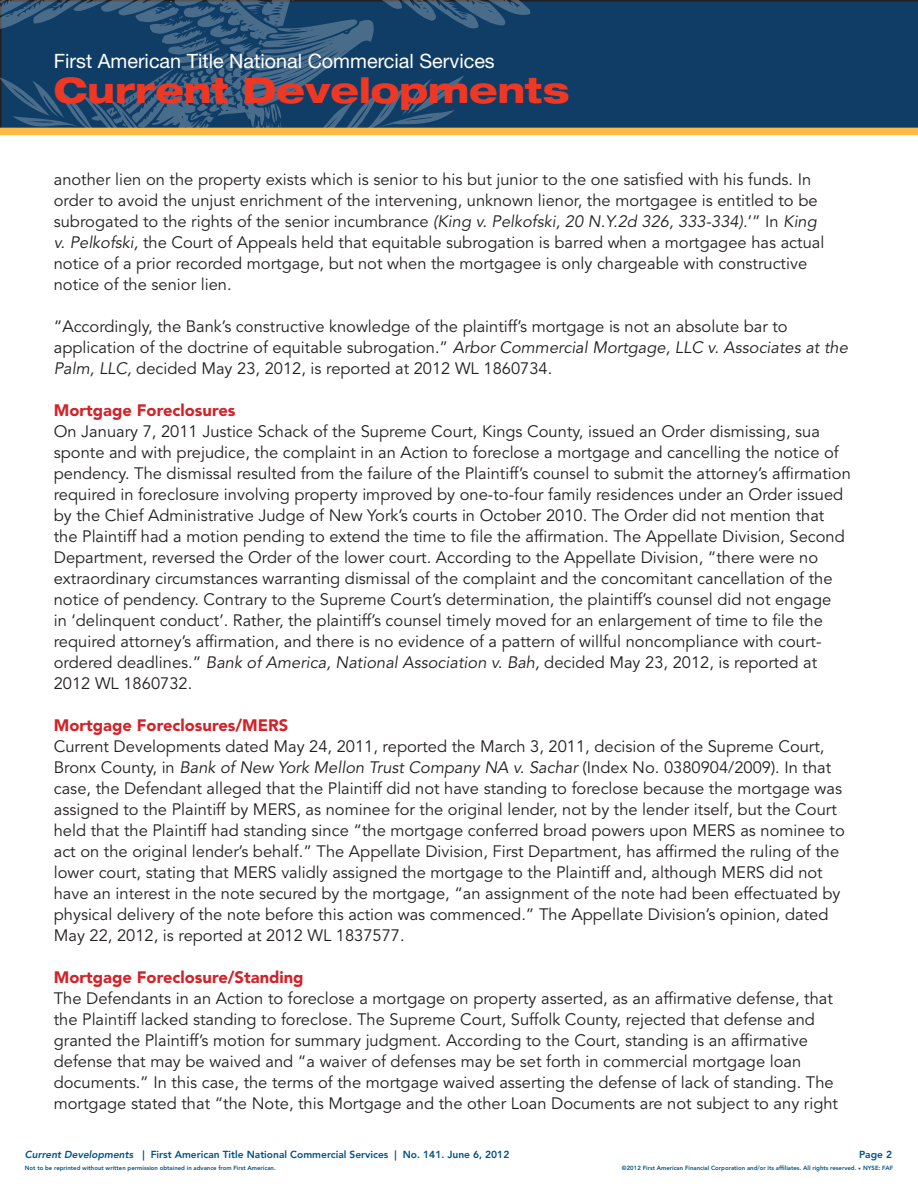
<style>
.page{position:relative;width:918px;height:1188px;background:#fff}
.page>*{position:absolute;margin:0;border:0;box-sizing:border-box;transform-origin:0 0}
.t1{font:800 expanded 35.1px "Helvetica Neue LT Std";color:#ef3824}
.t2{font:19.8px "Helvetica Neue LT Std";color:#fff}
.HTML_Preformatted{font:16.5px/21px "Avenir LT Std";color:#231f20}
.t3{font:900 16.5px "Avenir LT Std";color:#d1232a}
.t4{font:800 10.2px "Avenir LT Std";color:#005187}
.t5{font:800 6px "Avenir LT Std";color:#005187}
.s1{font-style:italic}
</style>
<div class="page">
<div style="left:530px;top:0;width:388px;height:128px;background:#0f3d66"></div>
<svg style="left:0;top:0;width:530px;height:128px;background:#204a6f"></svg>
<div style="left:0;top:128px;width:918px;height:7px;background:#fdba45"></div>
<p class="t2" style="left:54px;top:49px;width:443px">First American Title National Commercial Services</p>
<h1 class="t1" style="left:54px;top:68px;width:517px">Current Developments</h1>
<p class="HTML_Preformatted" style="left:54px;top:169px;width:772px">another lien on the property exists which is senior to his but junior to the one satisfied with his funds. In order to avoid the unjust enrichment of the intervening, unknown lienor, the mortgagee is entitled to be subrogated to the rights of the senior incumbrance <span class="s1">(King v. Pelkofski, 20 N.Y.2d 326, 333-334).</span>’” In <span class="s1">King v. Pelkofski,</span> the Court of Appeals held that equitable subrogation is barred when a mortgagee has actual notice of a prior recorded mortgage, but not when the mortgagee is only chargeable with constructive notice of the senior lien.</p>
<p class="HTML_Preformatted" style="left:54px;top:316px;width:796px">“Accordingly, the Bank’s constructive knowledge of the plaintiff’s mortgage is not an absolute bar to application of the doctrine of equitable subrogation.” <span class="s1">Arbor Commercial Mortgage, LLC v. Associates at the<br>Palm, LLC,</span> decided May 23, 2012, is reported at 2012 WL 1860734.</p>
<p class="t3" style="left:54px;top:401px;width:183px">Mortgage Foreclosures</p>
<p class="HTML_Preformatted" style="left:54px;top:422px;width:799px">On January 7, 2011 Justice Schack of the Supreme Court, Kings County, issued an Order dismissing, sua sponte and with prejudice, the complaint in an Action to foreclose a mortgage and cancelling the notice of pendency. The dismissal resulted from the failure of the Plaintiff’s counsel to submit the attorney’s affirmation required in foreclosure involving property improved by one-to-four family residences under an Order issued by the Chief Administrative Judge of New York’s courts in October 2010. The Order did not mention that the Plaintiff had a motion pending to extend the time to file the affirmation. The Appellate Division, Second Department, reversed the Order of the lower court. According to the Appellate Division, “there were no extraordinary circumstances warranting dismissal of the complaint and the concomitant cancellation of the notice of pendency. Contrary to the Supreme Court’s determination, the plaintiff’s counsel did not engage<br>in ‘delinquent conduct’. Rather, the plaintiff’s counsel timely moved for an enlargement of time to file the required attorney’s affirmation, and there is no evidence of a pattern of willful noncompliance with court&shy;ordered deadlines.” <span class="s1">Bank of America, National Association v. Bah,</span> decided May 23, 2012, is reported at 2012 WL 1860732.</p>
<p class="t3" style="left:54px;top:716px;width:236px">Mortgage Foreclosures/MERS</p>
<p class="HTML_Preformatted" style="left:54px;top:737px;width:793px">Current Developments dated May 24, 2011, reported the March 3, 2011, decision of the Supreme Court, Bronx County, in <span class="s1">Bank of New York Mellon Trust Company NA v. Sachar</span> (Index No. 0380904/2009). In that case, the Defendant alleged that the Plaintiff did not have standing to foreclose because the mortgage was assigned to the Plaintiff by MERS, as nominee for the original lender, not by the lender itself, but the Court held that the Plaintiff had standing since “the mortgage conferred broad powers upon MERS as nominee to act on the original lender’s behalf.” The Appellate Division, First Department, has affirmed the ruling of the lower court, stating that MERS validly assigned the mortgage to the Plaintiff and, although MERS did not have an interest in the note secured by the mortgage, “an assignment of the note had been effectuated by physical delivery of the note before this action was commenced.” The Appellate Division’s opinion, dated May 22, 2012, is reported at 2012 WL 1837577.</p>
<p class="t3" style="left:54px;top:968px;width:251px">Mortgage Foreclosure/Standing</p>
<p class="HTML_Preformatted" style="left:54px;top:989px;width:786px">The Defendants in an Action to foreclose a mortgage on property asserted, as an affirmative defense, that the Plaintiff lacked standing to foreclose. The Supreme Court, Suffolk County, rejected that defense and granted the Plaintiff’s motion for summary judgment. According to the Court, standing is an affirmative defense that may be waived and “a waiver of defenses may be set forth in commercial mortgage loan documents.” In this case, the terms of the mortgage waived asserting the defense of lack of standing. The mortgage stated that “the Note, this Mortgage and the other Loan Documents are not subject to any right</p>
<p class="t4" style="left:25px;top:1148px;width:486px"><span class="s1">Current Developments</span> | First American Title National Commercial Services | No. 141. June 6, 2012</p>
<p class="t4" style="left:859px;top:1148px;width:35px">Page 2</p>
<p class="t5" style="left:25px;top:1164px;width:252px">Not to be reprinted without written permission obtained in advance from First American.</p>
<p class="t5" style="left:622px;top:1164px;width:273px">©2012 First American Financial Corporation and/or its affiliates. All rights reserved. ❑ NYSE: FAF</p>
</div>
